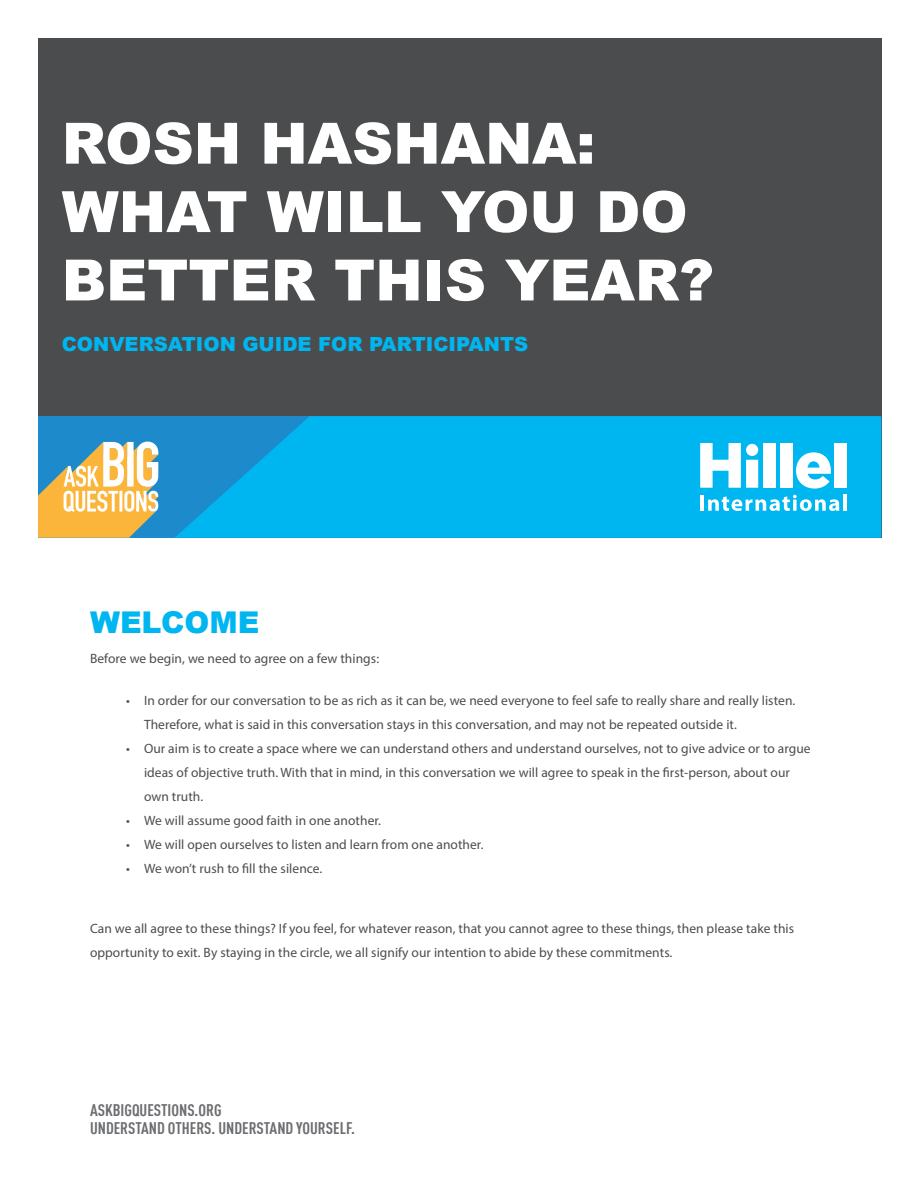
<style>
.page{position:relative;width:918px;height:1188px;background:#fff}
.page>*{position:absolute;margin:0;border:0;box-sizing:border-box;transform-origin:0 0}
.t1{font:900 57px/68.4px "Arial";color:#fff}
.t2{font:900 30px "Arial";color:#00b6f0}
.t3{font:900 19.5px "Arial";color:#00b6f0}
.t4{font:700 condensed 16.5px/18px "DIN Offc";color:#6c6d70}
.t5{font:13.5px/24px "Myriad Pro";letter-spacing:.005em;color:#4b4c4d}
</style>
<div class="page">
<div style="left:38px;top:38px;width:843px;height:500px;background:#4b4c4d"></div>
<div style="left:38px;top:416px;width:842px;height:122px;background:#1d8acb"></div>
<svg style="left:38px;top:442px;width:120px;height:96px"></svg>
<svg style="left:175px;top:416px;width:706px;height:122px;background:#03b1eb"></svg>
<svg style="left:700px;top:443px;width:41px;height:45px;background:#b1e8fa"></svg>
<div style="left:746px;top:460px;width:12px;height:28px;background:#fff"></div>
<div style="left:763px;top:443px;width:12px;height:45px;background:#fff"></div>
<div style="left:781px;top:443px;width:12px;height:45px;background:#fff"></div>
<svg style="left:796px;top:452px;width:35px;height:37px"></svg>
<div style="left:834px;top:443px;width:13px;height:45px;background:#fff"></div>
<div style="left:746px;top:444px;width:12px;height:12px;background:#fff;border-radius:50%"></div>
<hr style="left:700px;top:495px;width:4px;height:16px;background:#fff">
<svg style="left:708px;top:495px;width:131px;height:16px;background:#63d2f5"></svg>
<hr style="left:843px;top:495px;width:4px;height:16px;background:#fff">
<h1 class="t1" style="left:62px;top:107px;width:654px">ROSH HASHANA:<br>WHAT WILL YOU DO<br>BETTER THIS YEAR?</h1>
<h3 class="t3" style="left:62px;top:330px;width:468px">CONVERSATION GUIDE FOR PARTICIPANTS</h3>
<h2 class="t2" style="left:90px;top:601px;width:171px">WELCOME</h2>
<p class="t5" style="left:90px;top:647px;width:291px">Before we begin, we need to agree on a few things:</p>
<p class="t5" style="left:144px;top:689px;width:653px;text-indent:-18px">• In order for our conversation to be as rich as it can be, we need everyone to feel safe to really share and really listen.<br>Therefore, what is said in this conversation stays in this conversation, and may not be repeated outside it.</p>
<p class="t5" style="left:144px;top:737px;width:668px;text-indent:-18px">• Our aim is to create a space where we can understand others and understand ourselves, not to give advice or to argue ideas of objective truth. With that in mind, in this conversation we will agree to speak in the first-person, about our own truth.</p>
<p class="t5" style="left:126px;top:809px;width:257px">• We will assume good faith in one another.</p>
<p class="t5" style="left:126px;top:833px;width:359px">• We will open ourselves to listen and learn from one another.</p>
<p class="t5" style="left:126px;top:857px;width:198px">• We won’t rush to fill the silence.</p>
<p class="t5" style="left:90px;top:917px;width:706px">Can we all agree to these things? If you feel, for whatever reason, that you cannot agree to these things, then please take this opportunity to exit. By staying in the circle, we all signify our intention to abide by these commitments.</p>
<p class="t4" style="left:90px;top:1101px;width:267px">ASKBIGQUESTIONS.ORG<br>UNDERSTAND OTHERS. UNDERSTAND YOURSELF.</p>
</div>
